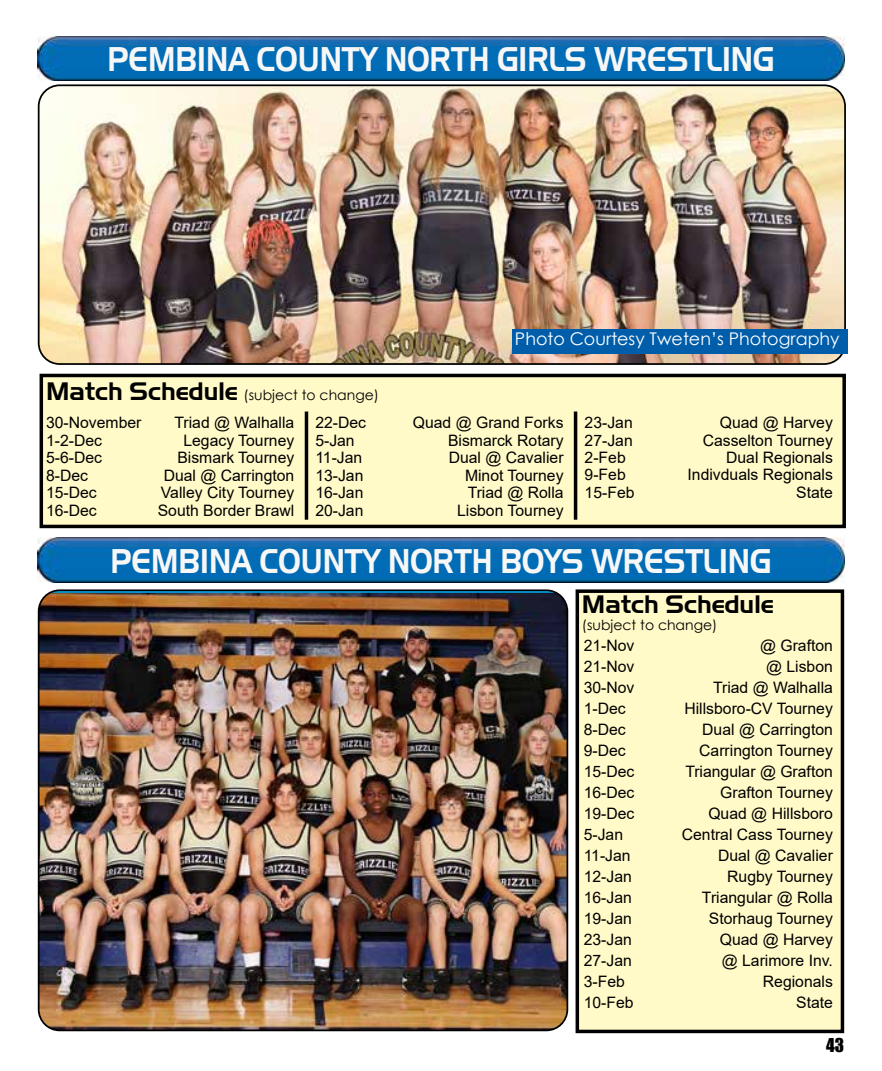
<style>
.page{position:relative;width:882px;height:1071px;background:#fff}
.page>*{position:absolute;margin:0;border:0;box-sizing:border-box;transform-origin:0 0}
.t1{font:33.25px "Aero Regular SWFTE";color:#f7f7f7;scale:.86 1}
.t2{font:24.5px "Aero Regular SWFTE";color:#000}
.t3{font:17.5px "Century Gothic";color:#fff}
.t4{font:17.5px "Impact";color:#000}
.t5{font:15.75px "Arial";color:#000}
.t6{font:14px "Century Gothic";color:#000}
.s1{font-family:"Aero Regular SWFTE";font-size:24.5px}
</style>
<div class="page">
<img style="left:38px;top:36px;width:806px;height:44px">
<img style="left:38px;top:538px;width:806px;height:44px">
<img style="left:39px;top:87px;width:804px;height:275px">
<div style="left:38px;top:84px;width:808px;height:281px;border:2px solid #000;border-radius:21px"></div>
<div style="left:41px;top:375px;width:803px;height:151px;background:#fffac8"></div>
<div style="left:40px;top:374px;width:806px;height:154px;border:4px solid #000"></div>
<hr style="left:305px;top:412px;width:3px;height:108px;background:#000">
<hr style="left:574px;top:412px;width:3px;height:108px;background:#000">
<img style="left:39px;top:593px;width:528px;height:437px">
<div style="left:38px;top:589px;width:530px;height:442px;border:2px solid #000;border-radius:21px"></div>
<div style="left:577px;top:591px;width:265px;height:440px;background:#fffac8"></div>
<div style="left:576px;top:589px;width:268px;height:444px;border:4px solid #000"></div>
<div style="left:512px;top:329px;width:336px;height:25px;background:#005daa"></div>
<h1 class="t1" style="left:108px;top:39px;width:777px">PEMBINA COUNTY NORTH GIRLS WRESTLING</h1>
<p class="t6" style="left:46px;top:386px;width:334px"><span class="s1">Match Schedule</span> (subject to change)</p>
<p class="t3" style="left:515px;top:326px;width:326px">Photo Courtesy Tweten’s Photography</p>
<p class="t5" style="left:46px;top:412px;width:97px">30-November</p>
<p class="t5" style="left:174px;top:412px;width:121px">Triad @ Walhalla</p>
<p class="t5" style="left:46px;top:429px;width:58px">1-2-Dec</p>
<p class="t5" style="left:183px;top:429px;width:112px">Legacy Tourney</p>
<p class="t5" style="left:46px;top:447px;width:58px">5-6-Dec</p>
<p class="t5" style="left:177px;top:447px;width:118px">Bismark Tourney</p>
<p class="t5" style="left:46px;top:464px;width:44px">8-Dec</p>
<p class="t5" style="left:164px;top:464px;width:132px">Dual @ Carrington</p>
<p class="t5" style="left:46px;top:482px;width:52px">15-Dec</p>
<p class="t5" style="left:161px;top:482px;width:135px">Valley City Tourney</p>
<p class="t5" style="left:46px;top:499px;width:52px">16-Dec</p>
<p class="t5" style="left:158px;top:499px;width:138px">South Border Brawl</p>
<p class="t5" style="left:315px;top:412px;width:52px">22-Dec</p>
<p class="t5" style="left:413px;top:412px;width:152px">Quad @ Grand Forks</p>
<p class="t5" style="left:315px;top:429px;width:41px">5-Jan</p>
<p class="t5" style="left:448px;top:429px;width:117px">Bismarck Rotary</p>
<p class="t5" style="left:315px;top:447px;width:48px">11-Jan</p>
<p class="t5" style="left:449px;top:447px;width:116px">Dual @ Cavalier</p>
<p class="t5" style="left:315px;top:464px;width:50px">13-Jan</p>
<p class="t5" style="left:465px;top:464px;width:100px">Minot Tourney</p>
<p class="t5" style="left:315px;top:482px;width:50px">16-Jan</p>
<p class="t5" style="left:468px;top:482px;width:97px">Triad @ Rolla</p>
<p class="t5" style="left:315px;top:499px;width:50px">20-Jan</p>
<p class="t5" style="left:457px;top:499px;width:108px">Lisbon Tourney</p>
<p class="t5" style="left:585px;top:412px;width:50px">23-Jan</p>
<p class="t5" style="left:720px;top:412px;width:115px">Quad @ Harvey</p>
<p class="t5" style="left:585px;top:429px;width:50px">27-Jan</p>
<p class="t5" style="left:703px;top:429px;width:132px">Casselton Tourney</p>
<p class="t5" style="left:585px;top:447px;width:43px">2-Feb</p>
<p class="t5" style="left:726px;top:447px;width:108px">Dual Regionals</p>
<p class="t5" style="left:585px;top:464px;width:43px">9-Feb</p>
<p class="t5" style="left:688px;top:464px;width:147px">Indivduals Regionals</p>
<p class="t5" style="left:585px;top:482px;width:51px">15-Feb</p>
<p class="t5" style="left:796px;top:482px;width:38px">State</p>
<h1 class="t1" style="left:111px;top:541px;width:770px">PEMBINA COUNTY NORTH BOYS WRESTLING</h1>
<h2 class="t2" style="left:582px;top:590px;width:193px">Match Schedule</h2>
<p class="t6" style="left:582px;top:615px;width:137px">(subject to change)</p>
<p class="t5" style="left:584px;top:634px;width:52px">21-Nov</p>
<p class="t5" style="left:760px;top:634px;width:74px">@ Grafton</p>
<p class="t5" style="left:584px;top:655px;width:52px">21-Nov</p>
<p class="t5" style="left:766px;top:655px;width:68px">@ Lisbon</p>
<p class="t5" style="left:584px;top:676px;width:52px">30-Nov</p>
<p class="t5" style="left:713px;top:676px;width:121px">Triad @ Walhalla</p>
<p class="t5" style="left:584px;top:697px;width:44px">1-Dec</p>
<p class="t5" style="left:684px;top:697px;width:150px">Hillsboro-CV Tourney</p>
<p class="t5" style="left:584px;top:718px;width:44px">8-Dec</p>
<p class="t5" style="left:702px;top:718px;width:132px">Dual @ Carrington</p>
<p class="t5" style="left:584px;top:739px;width:44px">9-Dec</p>
<p class="t5" style="left:699px;top:739px;width:135px">Carrington Tourney</p>
<p class="t5" style="left:584px;top:760px;width:52px">15-Dec</p>
<p class="t5" style="left:685px;top:760px;width:149px">Triangular @ Grafton</p>
<p class="t5" style="left:584px;top:781px;width:52px">16-Dec</p>
<p class="t5" style="left:720px;top:781px;width:114px">Grafton Tourney</p>
<p class="t5" style="left:584px;top:802px;width:52px">19-Dec</p>
<p class="t5" style="left:708px;top:802px;width:126px">Quad @ Hillsboro</p>
<p class="t5" style="left:584px;top:823px;width:41px">5-Jan</p>
<p class="t5" style="left:682px;top:823px;width:153px">Central Cass Tourney</p>
<p class="t5" style="left:584px;top:844px;width:48px">11-Jan</p>
<p class="t5" style="left:718px;top:844px;width:116px">Dual @ Cavalier</p>
<p class="t5" style="left:584px;top:865px;width:50px">12-Jan</p>
<p class="t5" style="left:727px;top:865px;width:107px">Rugby Tourney</p>
<p class="t5" style="left:584px;top:886px;width:50px">16-Jan</p>
<p class="t5" style="left:702px;top:886px;width:132px">Triangular @ Rolla</p>
<p class="t5" style="left:584px;top:907px;width:50px">19-Jan</p>
<p class="t5" style="left:709px;top:907px;width:126px">Storhaug Tourney</p>
<p class="t5" style="left:584px;top:928px;width:50px">23-Jan</p>
<p class="t5" style="left:720px;top:928px;width:115px">Quad @ Harvey</p>
<p class="t5" style="left:584px;top:949px;width:50px">27-Jan</p>
<p class="t5" style="left:722px;top:949px;width:113px">@ Larimore Inv.</p>
<p class="t5" style="left:584px;top:970px;width:43px">3-Feb</p>
<p class="t5" style="left:763px;top:970px;width:72px">Regionals</p>
<p class="t5" style="left:584px;top:991px;width:51px">10-Feb</p>
<p class="t5" style="left:796px;top:991px;width:38px">State</p>
<p class="t4" style="left:826px;top:1032px;width:20px">43</p>
</div>
